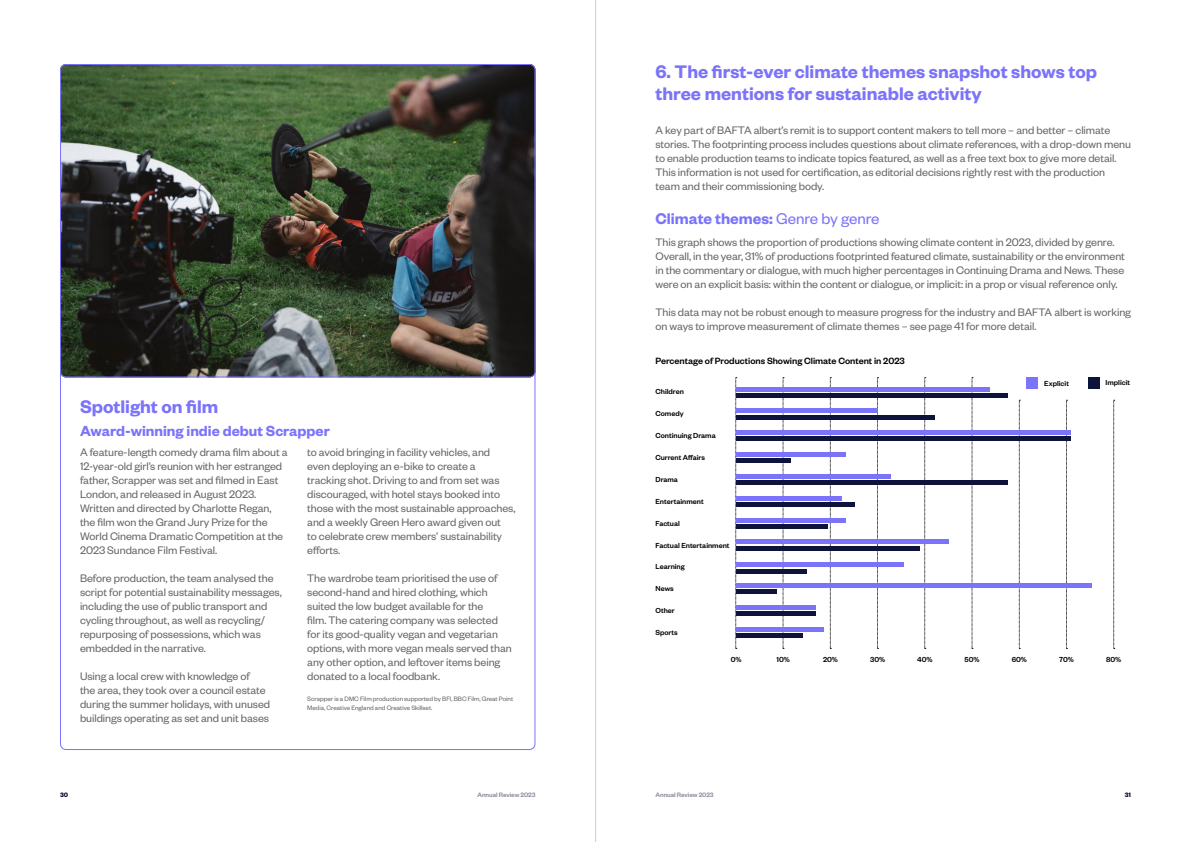
<style>
.page{position:relative;width:1191px;height:842px;background:#fff}
.page>*{position:absolute;margin:0;border:0;box-sizing:border-box;transform-origin:0 0}
.t1{font:600 20px/22px "Founders Grotesk";color:#7b73fa}
.t2{font:600 17px "Founders Grotesk";color:#7b73fa}
.t3{font:600 16px "Founders Grotesk";color:#7b73fa}
.t4{font:12px/14px "Founders Grotesk";letter-spacing:-.005em;color:#666}
.t5{font:500 10px "Founders Grotesk";color:#000}
.t6{font:500 8px "Founders Grotesk";color:#000}
.t7{font:7px/8.4px "Founders Grotesk";letter-spacing:-.005em;color:#666}
.t8{font:500 7px "Founders Grotesk";letter-spacing:-.01em;color:#86899d}
.t9{font:700 7px "Founders Grotesk";color:#0d133b}
.s1{font-weight:400}
</style>
<div class="page">
<hr style="left:595px;top:0;width:1px;height:842px;background:#ccc">
<svg style="left:971px;top:377px;width:2px;height:272px"></svg>
<svg style="left:1019px;top:400px;width:1px;height:249px"></svg>
<svg style="left:1113px;top:400px;width:1px;height:249px"></svg>
<svg style="left:1066px;top:400px;width:1px;height:249px"></svg>
<svg style="left:877px;top:377px;width:1px;height:272px"></svg>
<svg style="left:924px;top:377px;width:1px;height:272px"></svg>
<svg style="left:830px;top:377px;width:1px;height:272px"></svg>
<svg style="left:783px;top:377px;width:1px;height:272px"></svg>
<svg style="left:735px;top:377px;width:2px;height:272px"></svg>
<div style="left:1026px;top:377px;width:11px;height:11px;background:#7b73fa"></div>
<div style="left:1088px;top:377px;width:11px;height:11px;background:#0d133b"></div>
<div style="left:736px;top:386px;width:253px;height:5px;background:#7b73fa"></div>
<div style="left:736px;top:408px;width:141px;height:5px;background:#7b73fa"></div>
<div style="left:736px;top:430px;width:334px;height:5px;background:#7b73fa"></div>
<div style="left:736px;top:452px;width:109px;height:5px;background:#7b73fa"></div>
<div style="left:736px;top:474px;width:154px;height:5px;background:#7b73fa"></div>
<div style="left:736px;top:496px;width:105px;height:5px;background:#7b73fa"></div>
<hr style="left:736px;top:518px;width:109px;height:4px;background:#7b73fa">
<div style="left:736px;top:539px;width:213px;height:5px;background:#7b73fa"></div>
<div style="left:736px;top:562px;width:167px;height:5px;background:#7b73fa"></div>
<div style="left:736px;top:583px;width:355px;height:5px;background:#7b73fa"></div>
<div style="left:736px;top:605px;width:79px;height:5px;background:#7b73fa"></div>
<div style="left:736px;top:627px;width:87px;height:5px;background:#7b73fa"></div>
<div style="left:736px;top:393px;width:271px;height:5px;background:#0d133b"></div>
<div style="left:736px;top:415px;width:198px;height:5px;background:#0d133b"></div>
<div style="left:736px;top:436px;width:334px;height:5px;background:#0d133b"></div>
<div style="left:736px;top:458px;width:54px;height:5px;background:#0d133b"></div>
<div style="left:736px;top:480px;width:271px;height:5px;background:#0d133b"></div>
<div style="left:736px;top:502px;width:119px;height:5px;background:#0d133b"></div>
<div style="left:736px;top:524px;width:91px;height:5px;background:#0d133b"></div>
<div style="left:736px;top:546px;width:183px;height:5px;background:#0d133b"></div>
<div style="left:736px;top:569px;width:71px;height:5px;background:#0d133b"></div>
<div style="left:736px;top:589px;width:41px;height:5px;background:#0d133b"></div>
<div style="left:736px;top:611px;width:79px;height:5px;background:#0d133b"></div>
<div style="left:736px;top:633px;width:66px;height:5px;background:#0d133b"></div>
<img style="left:60px;top:64px;width:475px;height:313px">
<div style="left:60px;top:64px;width:475px;height:313px;border:1px solid #7b73fa;border-radius:6px"></div>
<h1 class="t1" style="left:655px;top:60px;width:443px">6. The first-ever climate themes snapshot shows top three mentions for sustainable activity</h1>
<p class="t4" style="left:655px;top:123px;width:477px">A key part of BAFTA albert’s remit is to support content makers to tell more – and better – climate stories. The footprinting process includes questions about climate references, with a drop-down menu to enable production teams to indicate topics featured, as well as a free text box to give more detail.<br>This information is not used for certification, as editorial decisions rightly rest with the production team and their commissioning body.</p>
<h2 class="t2" style="left:655px;top:208px;width:226px">Climate themes: <span class="s1">Genre by genre</span></h2>
<p class="t4" style="left:655px;top:235px;width:471px">This graph shows the proportion of productions showing climate content in 2023, divided by genre.<br>Overall, in the year, 31% of productions footprinted featured climate, sustainability or the environment in the commentary or dialogue, with much higher percentages in Continuing Drama and News. These were on an explicit basis: within the content or dialogue, or implicit: in a prop or visual reference only.</p>
<p class="t4" style="left:655px;top:305px;width:477px">This data may not be robust enough to measure progress for the industry and BAFTA albert is working on ways to improve measurement of climate themes – see page 41 for more detail.</p>
<p class="t5" style="left:655px;top:355px;width:251px">Percentage of Productions Showing Climate Content in 2023</p>
<h1 class="t1" style="left:80px;top:394px;width:140px">Spotlight on film</h1>
<h3 class="t3" style="left:80px;top:421px;width:251px">Award-winning indie debut Scrapper</h3>
<p class="t4" style="left:80px;top:445px;width:209px">A feature-length comedy drama film about a 12-year-old girl’s reunion with her estranged father, Scrapper was set and filmed in East London, and released in August 2023.<br>Written and directed by Charlotte Regan, the film won the Grand Jury Prize for the World Cinema Dramatic Competition at the 2023 Sundance Film Festival.</p>
<p class="t4" style="left:80px;top:571px;width:203px">Before production, the team analysed the script for potential sustainability messages, including the use of public transport and cycling throughout, as well as recycling/ repurposing of possessions, which was embedded in the narrative.</p>
<p class="t4" style="left:80px;top:669px;width:192px">Using a local crew with knowledge of<br>the area, they took over a council estate during the summer holidays, with unused buildings operating as set and unit bases</p>
<p class="t4" style="left:307px;top:445px;width:210px">to avoid bringing in facility vehicles, and even deploying an e-bike to create a tracking shot. Driving to and from set was discouraged, with hotel stays booked into those with the most sustainable approaches, and a weekly Green Hero award given out<br>to celebrate crew members’ sustainability efforts.</p>
<p class="t4" style="left:307px;top:571px;width:206px">The wardrobe team prioritised the use of second-hand and hired clothing, which suited the low budget available for the<br>film. The catering company was selected for its good-quality vegan and vegetarian options, with more vegan meals served than any other option, and leftover items being donated to a local foodbank.</p>
<p class="t7" style="left:307px;top:695px;width:207px">Scrapper is a DMC Film production supported by BFI, BBC Film, Great Point<br>Media, Creative England and Creative Skillset.</p>
<p class="t6" style="left:655px;top:387px;width:30px">Children</p>
<p class="t6" style="left:655px;top:409px;width:30px">Comedy</p>
<p class="t6" style="left:655px;top:431px;width:62px">Continuing Drama</p>
<p class="t6" style="left:655px;top:452px;width:51px">Current Affairs</p>
<p class="t6" style="left:655px;top:474px;width:24px">Drama</p>
<p class="t6" style="left:655px;top:496px;width:50px">Entertainment</p>
<p class="t6" style="left:655px;top:518px;width:26px">Factual</p>
<p class="t6" style="left:655px;top:540px;width:75px">Factual Entertainment</p>
<p class="t6" style="left:655px;top:562px;width:31px">Learning</p>
<p class="t6" style="left:655px;top:584px;width:20px">News</p>
<p class="t6" style="left:655px;top:606px;width:21px">Other</p>
<p class="t6" style="left:655px;top:627px;width:24px">Sports</p>
<p class="t6" style="left:1044px;top:378px;width:26px">Explicit</p>
<p class="t6" style="left:1105px;top:378px;width:26px">Implicit</p>
<p class="t6" style="left:730px;top:655px;width:12px">0%</p>
<p class="t6" style="left:776px;top:655px;width:15px">10%</p>
<p class="t6" style="left:823px;top:655px;width:17px">20%</p>
<p class="t6" style="left:870px;top:655px;width:17px">30%</p>
<p class="t6" style="left:917px;top:655px;width:17px">40%</p>
<p class="t6" style="left:964px;top:655px;width:17px">50%</p>
<p class="t6" style="left:1011px;top:655px;width:17px">60%</p>
<p class="t6" style="left:1059px;top:655px;width:16px">70%</p>
<p class="t6" style="left:1106px;top:655px;width:17px">80%</p>
<p class="t9" style="left:60px;top:790px;width:10px">30</p>
<p class="t8" style="left:477px;top:790px;width:60px">Annual Review 2023</p>
<p class="t8" style="left:655px;top:790px;width:60px">Annual Review 2023</p>
<p class="t9" style="left:1124px;top:790px;width:8px">31</p>
</div>
